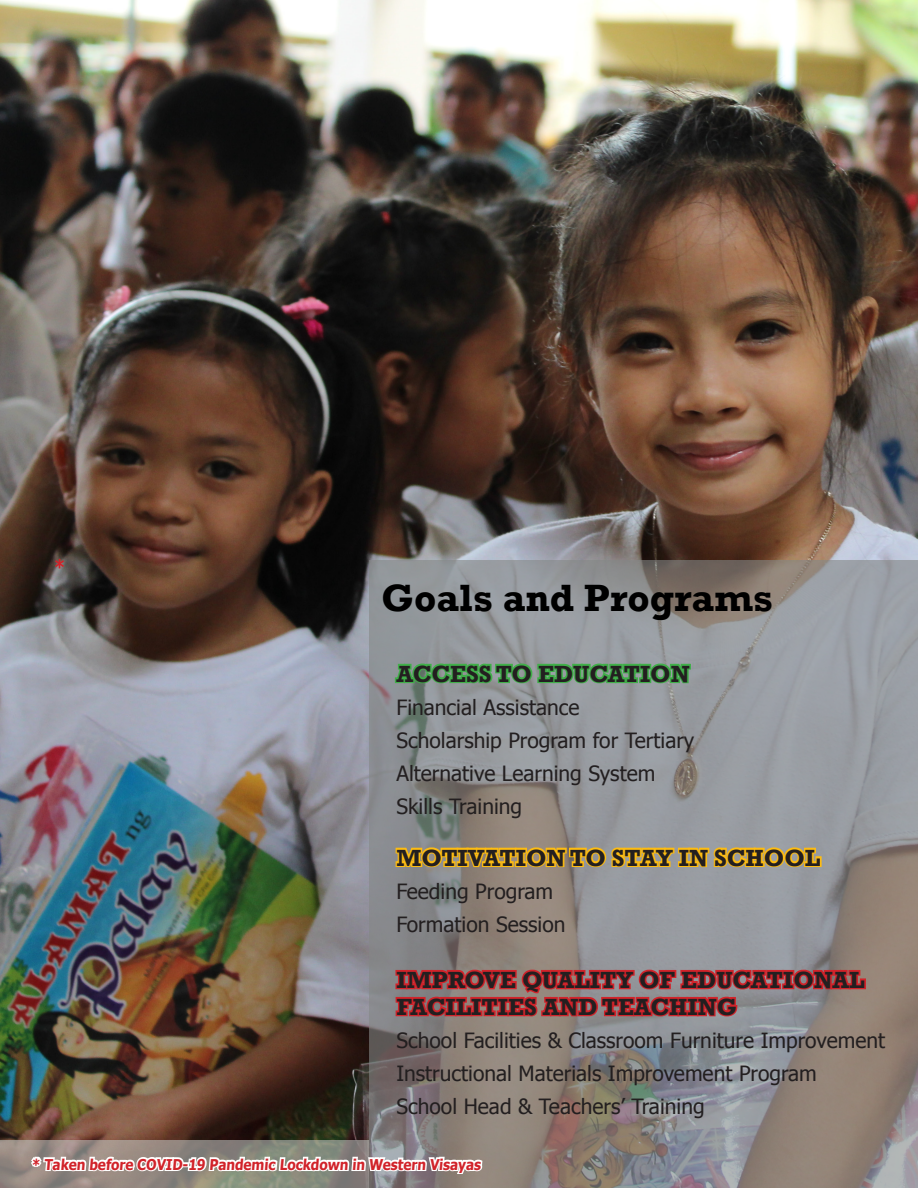
<style>
.page{position:relative;width:918px;height:1188px;background:#fff}
.page>*{position:absolute;margin:0;border:0;box-sizing:border-box;transform-origin:0 0}
.t1{font:700 39px "Rockwell";color:#000}
.t2{font:700 24px/27px "Rockwell";color:#231f20}
.t3{font:21px "Tahoma";color:#231f20}
.t4{font:700 19.8px "Tahoma";color:#d1232a;scale:.91 1}
.t5{font:700 14.85px "Tahoma";color:#d1232a;scale:.91 1}
</style>
<div class="page">
<img style="left:0;top:0;width:918px;height:1140px">
<svg style="left:369px;top:560px;width:549px;height:628px;background:#918f8f"></svg>
<svg style="left:394px;top:964px;width:474px;height:56px;background:#ac5b5e"></svg>
<svg style="left:394px;top:842px;width:429px;height:28px;background:#caa74f"></svg>
<svg style="left:393px;top:658px;width:299px;height:28px;background:#68a370"></svg>
<svg style="left:0;top:1140px;width:29px;height:48px"></svg>
<svg style="left:29px;top:1091px;width:456px;height:97px;background:#83766d"></svg>
<p class="t4" style="left:54px;top:553px;width:14px">*</p>
<p class="t1" style="left:381px;top:574px;width:393px">Goals and Programs</p>
<p class="t2" style="left:396px;top:660px;width:295px">ACCESS TO EDUCATION</p>
<p class="t3" style="left:396px;top:693px;width:185px">Financial Assistance</p>
<p class="t3" style="left:396px;top:726px;width:299px">Scholarship Program for Tertiary</p>
<p class="t3" style="left:396px;top:759px;width:260px">Alternative Learning System</p>
<p class="t3" style="left:396px;top:792px;width:127px">Skills Training</p>
<p class="t2" style="left:396px;top:844px;width:425px">MOTIVATION TO STAY IN SCHOOL</p>
<p class="t3" style="left:396px;top:877px;width:158px">Feeding Program</p>
<p class="t3" style="left:396px;top:910px;width:171px">Formation Session</p>
<p class="t2" style="left:396px;top:966px;width:470px">IMPROVE QUALITY OF EDUCATIONAL<br>FACILITIES AND TEACHING</p>
<p class="t3" style="left:396px;top:1026px;width:490px">School Facilities &amp; Classroom Furniture Improvement</p>
<p class="t3" style="left:396px;top:1059px;width:422px">Instructional Materials Improvement Program</p>
<p class="t3" style="left:396px;top:1092px;width:310px">School Head &amp; Teachers’ Training</p>
<p class="t5" style="left:31px;top:1154px;width:497px">* Taken before COVID-19 Pandemic Lockdown in Western Visayas</p>
</div>
